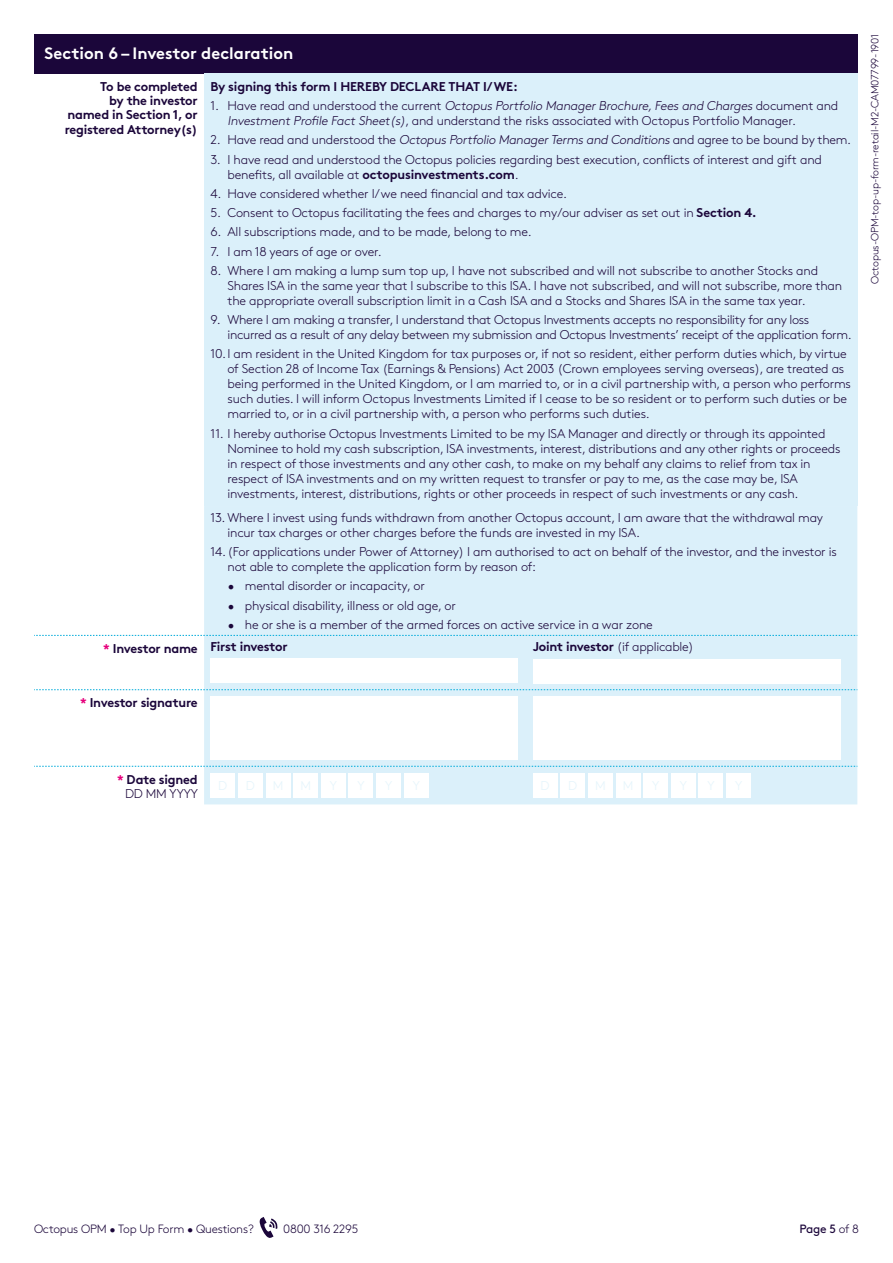
<style>
.page{position:relative;width:893px;height:1263px;background:#fff}
.page>*{position:absolute;margin:0;border:0;box-sizing:border-box;transform-origin:0 0}
.t1{font:700 16.5px "Brown";color:#fff}
.t2{font:300 12.75px/15px "Brown";letter-spacing:-.015em;color:#1b063a}
.t3{font:italic 300 12.75px/19.2px "Brown";color:#1b063a}
.t4{font:700 12.75px/14.2px "Brown";letter-spacing:-.02em;color:#1b063a;text-align:right}
.t5{font:300 12.75px "Brown";color:#e4f4fb}
.t6{font:300 12px "Brown";letter-spacing:-.02em;color:#1b063a}
.t7{font:12px "Brown";color:#1b063a}
.t8{font:300 10.5px "Brown";letter-spacing:-.02em;color:#1b063a}
.s1{font-weight:700;font-style:normal}
.s2{font-style:normal}
.s3{font-style:italic}
.s4{font-weight:700}
.s5{font-weight:700;color:#e6007c}
.s6{color:#e6007c}
.s7{font-weight:300}
</style>
<div class="page">
<svg style="left:259px;top:1217px;width:19px;height:21px"></svg>
<div style="left:34px;top:34px;width:823px;height:39px;background:#1b063a"></div>
<div style="left:204px;top:73px;width:653px;height:433px;background:#dbf0fa"></div>
<div style="left:204px;top:506px;width:653px;height:298px;background:#dbf0fa"></div>
<svg style="left:34px;top:635px;width:824px;height:1px"></svg>
<svg style="left:34px;top:766px;width:824px;height:1px"></svg>
<svg style="left:34px;top:689px;width:824px;height:1px"></svg>
<div style="left:210px;top:658px;width:308px;height:25px;background:#fff"></div>
<div style="left:533px;top:659px;width:308px;height:24px;background:#fff"></div>
<div style="left:210px;top:696px;width:308px;height:64px;background:#fff"></div>
<div style="left:533px;top:696px;width:308px;height:64px;background:#fff"></div>
<div style="left:210px;top:773px;width:25px;height:25px;background:#fff"></div>
<div style="left:238px;top:773px;width:25px;height:25px;background:#fff"></div>
<div style="left:266px;top:773px;width:24px;height:25px;background:#fff"></div>
<div style="left:293px;top:773px;width:25px;height:25px;background:#fff"></div>
<div style="left:321px;top:773px;width:25px;height:25px;background:#fff"></div>
<div style="left:349px;top:773px;width:24px;height:25px;background:#fff"></div>
<div style="left:376px;top:773px;width:25px;height:25px;background:#fff"></div>
<div style="left:404px;top:773px;width:24px;height:25px;background:#fff"></div>
<div style="left:533px;top:773px;width:24px;height:25px;background:#fff"></div>
<div style="left:560px;top:773px;width:25px;height:25px;background:#fff"></div>
<div style="left:588px;top:773px;width:25px;height:25px;background:#fff"></div>
<div style="left:616px;top:773px;width:24px;height:25px;background:#fff"></div>
<div style="left:643px;top:773px;width:25px;height:25px;background:#fff"></div>
<div style="left:671px;top:773px;width:25px;height:25px;background:#fff"></div>
<div style="left:698px;top:773px;width:25px;height:25px;background:#fff"></div>
<div style="left:726px;top:773px;width:25px;height:25px;background:#fff"></div>
<p class="t1" style="left:45px;top:40px;width:250px">Section 6 – Investor declaration</p>
<p class="t4" style="left:65px;top:78px;width:134px">To be completed<br>by the investor named in Section 1, or registered Attorney(s)</p>
<p class="t3" style="left:210px;top:76px;width:629px"><span class="s1">By signing this form I HEREBY DECLARE THAT I/WE:<br></span><span class="s2">1 . H a ve re a d a n d u n d e rsto o d t h e c u r re nt</span> OctopusPortfolio ManagerBrochure,Feesand Charges<span class="s2">d o c u m e nt a n d</span></p>
<p class="t2" style="left:227px;top:112px;width:570px"><span class="s3">InvestmentProfile FactSheet(s)</span>, and understand the risks associated with Octopus Portfolio Manager.</p>
<p class="t2" style="left:210px;top:131px;width:642px">2. Have read and understood the <span class="s3">OctopusPortfolio ManagerTermsand Conditions</span>and agree to be bound by them.</p>
<p class="t2" style="left:227px;top:151px;width:596px;text-indent:-17px">3. I have read and understood the Octopus policies regarding best execution, conflicts of interest and gift and benefits, all available at <span class="s4">octopusinvestments.com</span>.</p>
<p class="t2" style="left:210px;top:185px;width:358px">4. Have considered whether I/we need financial and tax advice.</p>
<p class="t2" style="left:210px;top:204px;width:548px">5. Consent to Octopus facilitating the fees and charges to my/our adviser as set out in <span class="s4">Section 4.</span></p>
<p class="t2" style="left:210px;top:223px;width:323px">6. All subscriptions made, and to be made, belong to me.</p>
<p class="t2" style="left:210px;top:243px;width:173px">7. I am 18 years of age or over.</p>
<p class="t2" style="left:227px;top:262px;width:616px;text-indent:-17px">8. Where I am making a lump sum top up, I have not subscribed and will not subscribe to another Stocks and<br>Shares ISA in the same year that I subscribe to this ISA. I have not subscribed, and will not subscribe, more than the appropriate overall subscription limit in a Cash ISA and a Stocks and Shares ISA in the same tax year.</p>
<p class="t2" style="left:227px;top:311px;width:626px;text-indent:-17px">9. Where I am making a transfer, I understand that Octopus Investments accepts no responsibility for any loss incurred as a result of any delay between my submission and Octopus Investments’ receipt of the application form.</p>
<p class="t2" style="left:227px;top:345px;width:625px;text-indent:-17px">10.I am resident in the United Kingdom for tax purposes or, if not so resident, either perform duties which, by virtue of Section 28 of Income Tax (Earnings &amp; Pensions) Act 2003 (Crown employees serving overseas), are treated as being performed in the United Kingdom, or I am married to, or in a civil partnership with, a person who performs such duties. I will inform Octopus Investments Limited if I cease to be so resident or to perform such duties or be married to, or in a civil partnership with, a person who performs such duties.</p>
<p class="t2" style="left:227px;top:425px;width:615px;text-indent:-17px">11. I hereby authorise Octopus Investments Limited to be my ISA Manager and directly or through its appointed Nominee to hold my cash subscription, ISA investments, interest, distributions and any other rights or proceeds in respect of those investments and any other cash, to make on my behalf any claims to relief from tax in respect of ISA investments and on my written request to transfer or pay to me, as the case may be, ISA investments, interest, distributions, rights or other proceeds in respect of such investments or any cash.</p>
<p class="t2" style="left:227px;top:509px;width:597px;text-indent:-17px">13. Where I invest using funds withdrawn from another Octopus account, I am aware that the withdrawal may incur tax charges or other charges before the funds are invested in my ISA.</p>
<p class="t2" style="left:227px;top:543px;width:611px;text-indent:-17px">14. (For applications under Power of Attorney) I am authorised to act on behalf of the investor, and the investor is not able to complete the application form by reason of:</p>
<p class="t2" style="left:228px;top:578px;width:198px">• mental disorder or incapacity, or</p>
<p class="t2" style="left:228px;top:597px;width:229px">• physical disability, illness or old age, or</p>
<p class="t2" style="left:103px;top:613px;width:551px;line-height:22px;text-indent:125px">• he or she is a member of the armed forces on active service in a war zone <span class="s5">*</span> <span class="s4">Investor name First investor</span></p>
<p class="t2" style="left:533px;top:638px;width:163px"><span class="s4">Joint investor</span> (if applicable)</p>
<p class="t4" style="left:80px;top:694px;width:119px"><span class="s6">*</span> Investor signature</p>
<p class="t8" style="left:867px;top:284px;width:251px;rotate:-90deg">Octopus-OPM-top-up-form-retail-M2-CAM07799-1901</p>
<p class="t4" style="left:117px;top:771px;width:82px"><span class="s6">*</span> Date signed<br><span class="s7">DD MM YYYY</span></p>
<p class="t5" style="left:218px;top:776px;width:10px">D</p>
<p class="t5" style="left:246px;top:776px;width:10px">D</p>
<p class="t5" style="left:541px;top:776px;width:10px">D</p>
<p class="t5" style="left:568px;top:776px;width:10px">D</p>
<p class="t6" style="left:34px;top:1220px;width:221px">Octopus OPM • Top Up Form • Questions?</p>
<p class="t6" style="left:283px;top:1220px;width:77px">0800 316 2295</p>
<p class="t7" style="left:800px;top:1220px;width:61px">Page 5 <span class="s7">of 8</span></p>
</div>
